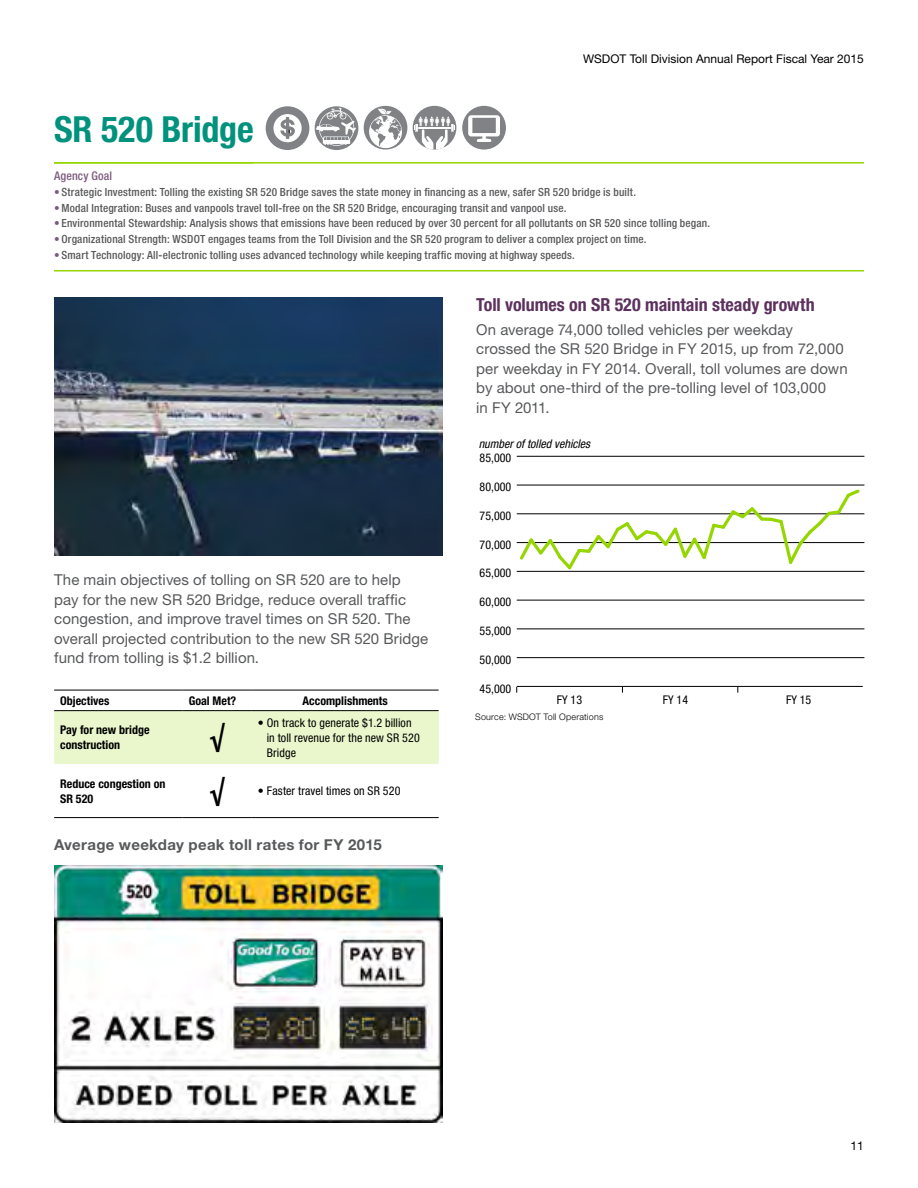
<style>
.page{position:relative;width:918px;height:1188px;background:#fff}
.page>*{position:absolute;margin:0;border:0;box-sizing:border-box;transform-origin:0 0}
.t1{font:700 condensed 36px "Helvetica Neue LT Std";letter-spacing:-.005em;color:#00927c}
.t2{font:700 condensed 30px "Helvetica Neue LT Std";color:#000}
.t3{font:700 condensed 18px "Helvetica Neue LT Std";color:#5c315e}
.t4{font:15px/19.5px "Helvetica Neue LT Std";letter-spacing:.005em;color:#58595b}
.t5{font:700 15px "Helvetica Neue LT Std";letter-spacing:.02em;color:#58595b}
.t6{font:condensed 12px/15px "Helvetica Neue LT Std";letter-spacing:.005em;color:#000}
.t7{font:700 condensed 12px/15px "Helvetica Neue LT Std";color:#000}
.t8{font:12px "Helvetica Neue LT Std";color:#000}
.t9{font:italic condensed 12px "Helvetica Neue LT Std";color:#000}
.t10{font:500 condensed 12px "Helvetica Neue LT Std";letter-spacing:.015em;color:#7d5a7e}
.t11{font:500 condensed 11.25px "Helvetica Neue LT Std";letter-spacing:.015em;color:#58595b}
.t12{font:300 9px "Helvetica Neue LT Std";letter-spacing:.02em;color:#000}
.s1{color:#7d5a7e}
</style>
<div class="page">
<hr style="left:54px;top:270px;width:810px;height:2px;background:#95d600">
<hr style="left:54px;top:162px;width:810px;height:2px;background:#95d600">
<div style="left:54px;top:711px;width:385px;height:53px;background:#eaf7cc"></div>
<hr style="left:54px;top:690px;width:129px;height:1px;background:#000">
<hr style="left:183px;top:690px;width:69px;height:1px;background:#000">
<hr style="left:252px;top:690px;width:187px;height:1px;background:#000">
<hr style="left:54px;top:710px;width:129px;height:1px;background:#000">
<hr style="left:183px;top:710px;width:69px;height:1px;background:#000">
<hr style="left:252px;top:710px;width:187px;height:1px;background:#000">
<hr style="left:54px;top:817px;width:129px;height:1px;background:#000">
<hr style="left:183px;top:817px;width:69px;height:1px;background:#000">
<hr style="left:252px;top:817px;width:187px;height:1px;background:#000">
<img style="left:54px;top:866px;width:389px;height:256px">
<img style="left:54px;top:297px;width:388px;height:259px">
<div style="left:315px;top:106px;width:43px;height:44px;background:#808285;border-radius:50%"></div>
<svg style="left:316px;top:108px;width:40px;height:38px"></svg>
<div style="left:364px;top:106px;width:43px;height:44px;background:#808285;border-radius:50%"></div>
<svg style="left:369px;top:108px;width:33px;height:40px"></svg>
<div style="left:413px;top:106px;width:43px;height:44px;background:#808285;border-radius:50%"></div>
<svg style="left:415px;top:117px;width:40px;height:33px"></svg>
<div style="left:462px;top:106px;width:44px;height:44px;background:#808285;border-radius:50%"></div>
<svg style="left:468px;top:115px;width:32px;height:27px"></svg>
<div style="left:266px;top:106px;width:43px;height:44px;background:#808285;border-radius:50%"></div>
<svg style="left:273px;top:114px;width:29px;height:28px"></svg>
<hr style="left:517px;top:686px;width:346px;height:1px;background:#000">
<hr style="left:517px;top:657px;width:347px;height:1px;background:#000">
<hr style="left:517px;top:629px;width:347px;height:1px;background:#000">
<hr style="left:517px;top:600px;width:347px;height:1px;background:#000">
<hr style="left:517px;top:571px;width:347px;height:1px;background:#000">
<hr style="left:517px;top:542px;width:347px;height:1px;background:#000">
<hr style="left:517px;top:514px;width:347px;height:1px;background:#000">
<hr style="left:517px;top:485px;width:347px;height:1px;background:#000">
<hr style="left:517px;top:456px;width:347px;height:1px;background:#000">
<svg style="left:517px;top:489px;width:345px;height:83px"></svg>
<h1 class="t1" style="left:54px;top:107px;width:201px">SR 520 Bridge</h1>
<p class="t8" style="left:583px;top:51px;width:282px">WSDOT Toll Division Annual Report Fiscal Year 2015</p>
<p class="t10" style="left:54px;top:169px;width:60px">Agency Goal</p>
<p class="t11" style="left:54px;top:185px;width:584px"><span class="s1">•</span> Strategic Investment: Tolling the existing SR 520 Bridge saves the state money in financing as a new, safer SR 520 bridge is built.</p>
<p class="t11" style="left:54px;top:201px;width:514px"><span class="s1">•</span> Modal Integration: Buses and vanpools travel toll-free on the SR 520 Bridge, encouraging transit and vanpool use.</p>
<p class="t11" style="left:54px;top:217px;width:658px"><span class="s1">•</span> Environmental Stewardship: Analysis shows that emissions have been reduced by over 30 percent for all pollutants on SR 520 since tolling began.</p>
<p class="t11" style="left:54px;top:232px;width:594px"><span class="s1">•</span> Organizational Strength: WSDOT engages teams from the Toll Division and the SR 520 program to deliver a complex project on time.</p>
<p class="t11" style="left:54px;top:248px;width:522px"><span class="s1">•</span> Smart Technology: All-electronic tolling uses advanced technology while keeping traffic moving at highway speeds.</p>
<h3 class="t3" style="left:476px;top:294px;width:340px">Toll volumes on SR 520 maintain steady growth</h3>
<h3 class="t4" style="left:476px;top:319px;width:373px">On average 74,000 tolled vehicles per weekday crossed the SR 520 Bridge in FY 2015, up from 72,000 per weekday in FY 2014. Overall, toll volumes are down by about one-third of the pre-tolling level of 103,000<br>in FY 2011.</h3>
<p class="t9" style="left:479px;top:437px;width:113px">number of tolled vehicles</p>
<p class="t6" style="left:480px;top:451px;width:33px">85,000</p>
<p class="t6" style="left:480px;top:479px;width:33px">80,000</p>
<p class="t6" style="left:480px;top:508px;width:33px">75,000</p>
<p class="t4" style="left:54px;top:570px;width:375px">The main objectives of tolling on SR 520 are to help pay for the new SR 520 Bridge, reduce overall traffic congestion, and improve travel times on SR 520. The overall projected contribution to the new SR 520 Bridge fund from tolling is $1.2 billion.</p>
<p class="t7" style="left:60px;top:693px;width:51px">Objectives</p>
<p class="t7" style="left:189px;top:693px;width:49px">Goal Met?</p>
<p class="t7" style="left:303px;top:693px;width:87px">Accomplishments</p>
<p class="t7" style="left:60px;top:722px;width:91px">Pay for new bridge construction</p>
<h2 class="t2" style="left:209px;top:719px;width:17px">√</h2>
<p class="t6" style="left:267px;top:715px;width:155px;text-indent:-9px">• On track to generate $1.2 billion in toll revenue for the new SR 520<br>Bridge</p>
<p class="t7" style="left:60px;top:776px;width:107px">Reduce congestion on<br>SR 520</p>
<h2 class="t2" style="left:209px;top:773px;width:17px">√</h2>
<p class="t6" style="left:258px;top:783px;width:144px">• Faster travel times on SR 520</p>
<h3 class="t5" style="left:54px;top:835px;width:329px">Average weekday peak toll rates for FY 2015</h3>
<p class="t6" style="left:480px;top:537px;width:33px">70,000</p>
<p class="t6" style="left:480px;top:566px;width:33px">65,000</p>
<p class="t6" style="left:480px;top:594px;width:33px">60,000</p>
<p class="t6" style="left:480px;top:623px;width:33px">55,000</p>
<p class="t6" style="left:480px;top:652px;width:33px">50,000</p>
<p class="t6" style="left:480px;top:681px;width:33px">45,000</p>
<p class="t6" style="left:557px;top:692px;width:27px">FY 13</p>
<p class="t6" style="left:663px;top:692px;width:27px">FY 14</p>
<p class="t6" style="left:786px;top:692px;width:27px">FY 15</p>
<p class="t12" style="left:475px;top:712px;width:130px">Source: WSDOT Toll Operations</p>
<p class="t8" style="left:851px;top:1138px;width:15px">11</p>
</div>
